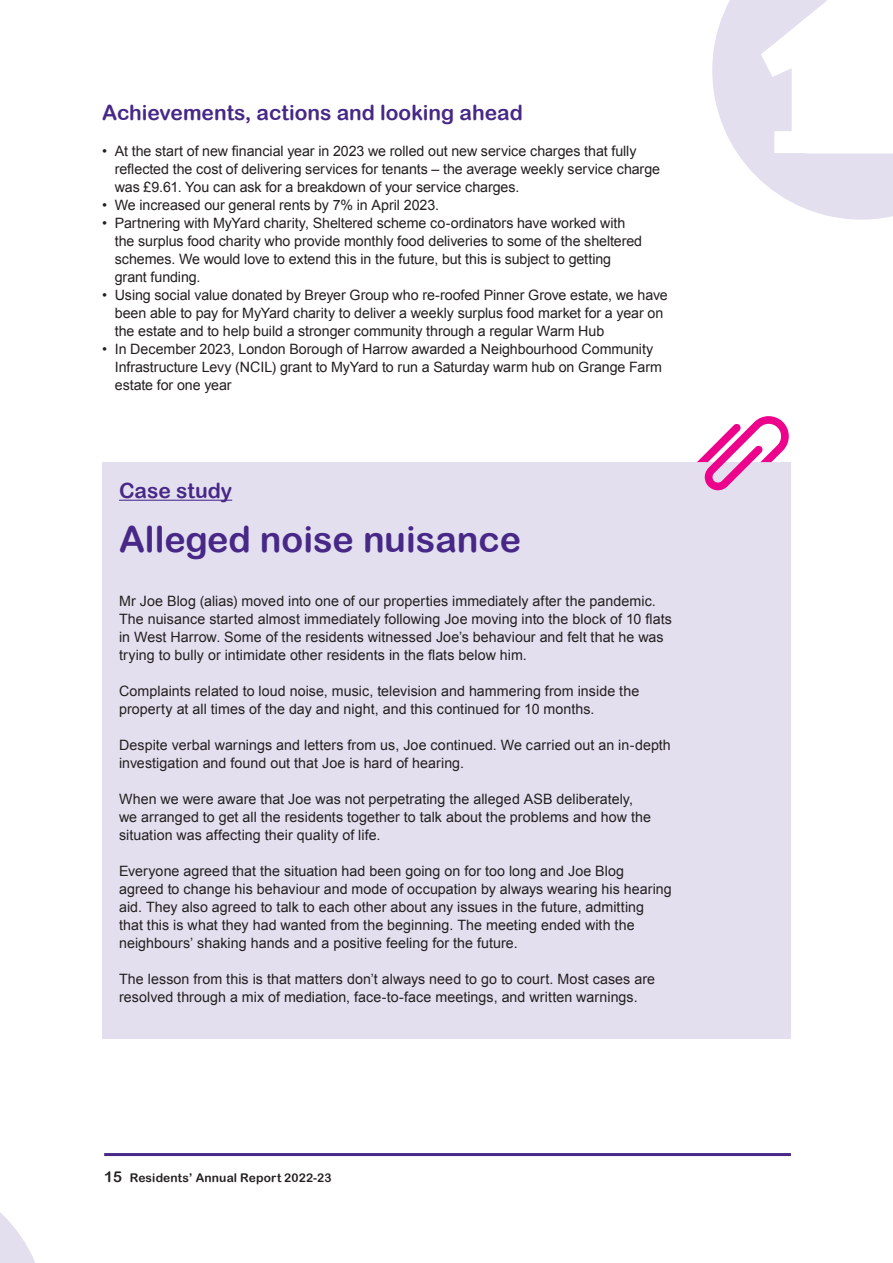
<style>
.page{position:relative;width:893px;height:1263px;background:#fff}
.page>*{position:absolute;margin:0;border:0;box-sizing:border-box;transform-origin:0 0}
.t1{font:36px "Arial Rounded MT Bold";color:#472887}
.t2{font:21px "Arial Rounded MT Bold";color:#472887}
.t3{font:14.25px/18px "Arial";color:#231f20}
.t4{font:12px "Arial Rounded MT Bold";letter-spacing:.015em;color:#231f20}
.s1{font-size:15px}
</style>
<div class="page">
<hr style="left:104px;top:1153px;width:687px;height:3px;background:#472887">
<div style="left:102px;top:462px;width:689px;height:576px;background:#e3dfee"></div>
<hr style="left:119px;top:500px;width:113px;height:1px;background:#472887">
<svg style="left:697px;top:416px;width:92px;height:75px"></svg>
<svg style="left:712px;top:0;width:181px;height:220px"></svg>
<svg style="left:0;top:1212px;width:35px;height:51px"></svg>
<h2 class="t2" style="left:102px;top:100px;width:422px">Achievements, actions and looking ahead</h2>
<p class="t3" style="left:115px;top:142px;width:547px;text-indent:-13px">• At the start of new financial year in 2023 we rolled out new service charges that fully reflected the cost of delivering services for tenants – the average weekly service charge was £9.61. You can ask for a breakdown of your service charges.</p>
<p class="t3" style="left:102px;top:196px;width:339px">• We increased our general rents by 7% in April 2023.</p>
<p class="t3" style="left:115px;top:214px;width:529px;text-indent:-13px">• Partnering with MyYard charity, Sheltered scheme co-ordinators have worked with the surplus food charity who provide monthly food deliveries to some of the sheltered schemes. We would love to extend this in the future, but this is subject to getting grant funding.</p>
<p class="t3" style="left:115px;top:286px;width:554px;text-indent:-13px">• Using social value donated by Breyer Group who re-roofed Pinner Grove estate, we have been able to pay for MyYard charity to deliver a weekly surplus food market for a year on the estate and to help build a stronger community through a regular Warm Hub</p>
<p class="t3" style="left:115px;top:340px;width:549px;text-indent:-13px">• In December 2023, London Borough of Harrow awarded a Neighbourhood Community<br>Infrastructure Levy (NCIL) grant to MyYard to run a Saturday warm hub on Grange Farm estate for one year</p>
<h2 class="t2" style="left:119px;top:478px;width:115px">Case study</h2>
<h1 class="t1" style="left:119px;top:518px;width:404px">Alleged noise nuisance</h1>
<p class="t3" style="left:119px;top:592px;width:554px">Mr Joe Blog (alias) moved into one of our properties immediately after the pandemic.<br>The nuisance started almost immediately following Joe moving into the block of 10 flats in West Harrow. Some of the residents witnessed Joe’s behaviour and felt that he was trying to bully or intimidate other residents in the flats below him.</p>
<p class="t3" style="left:119px;top:682px;width:522px">Complaints related to loud noise, music, television and hammering from inside the property at all times of the day and night, and this continued for 10 months.</p>
<p class="t3" style="left:119px;top:736px;width:553px">Despite verbal warnings and letters from us, Joe continued. We carried out an in-depth investigation and found out that Joe is hard of hearing.</p>
<p class="t3" style="left:119px;top:790px;width:533px">When we were aware that Joe was not perpetrating the alleged ASB deliberately, we arranged to get all the residents together to talk about the problems and how the situation was affecting their quality of life.</p>
<p class="t3" style="left:119px;top:862px;width:554px">Everyone agreed that the situation had been going on for too long and Joe Blog agreed to change his behaviour and mode of occupation by always wearing his hearing aid. They also agreed to talk to each other about any issues in the future, admitting<br>that this is what they had wanted from the beginning. The meeting ended with the neighbours’ shaking hands and a positive feeling for the future.</p>
<p class="t3" style="left:119px;top:970px;width:537px">The lesson from this is that matters don’t always need to go to court. Most cases are resolved through a mix of mediation, face-to-face meetings, and written warnings.</p>
<p class="t4" style="left:104px;top:1171px;width:229px"><span class="s1">15</span> Residents’ Annual Report 2022-23</p>
</div>
